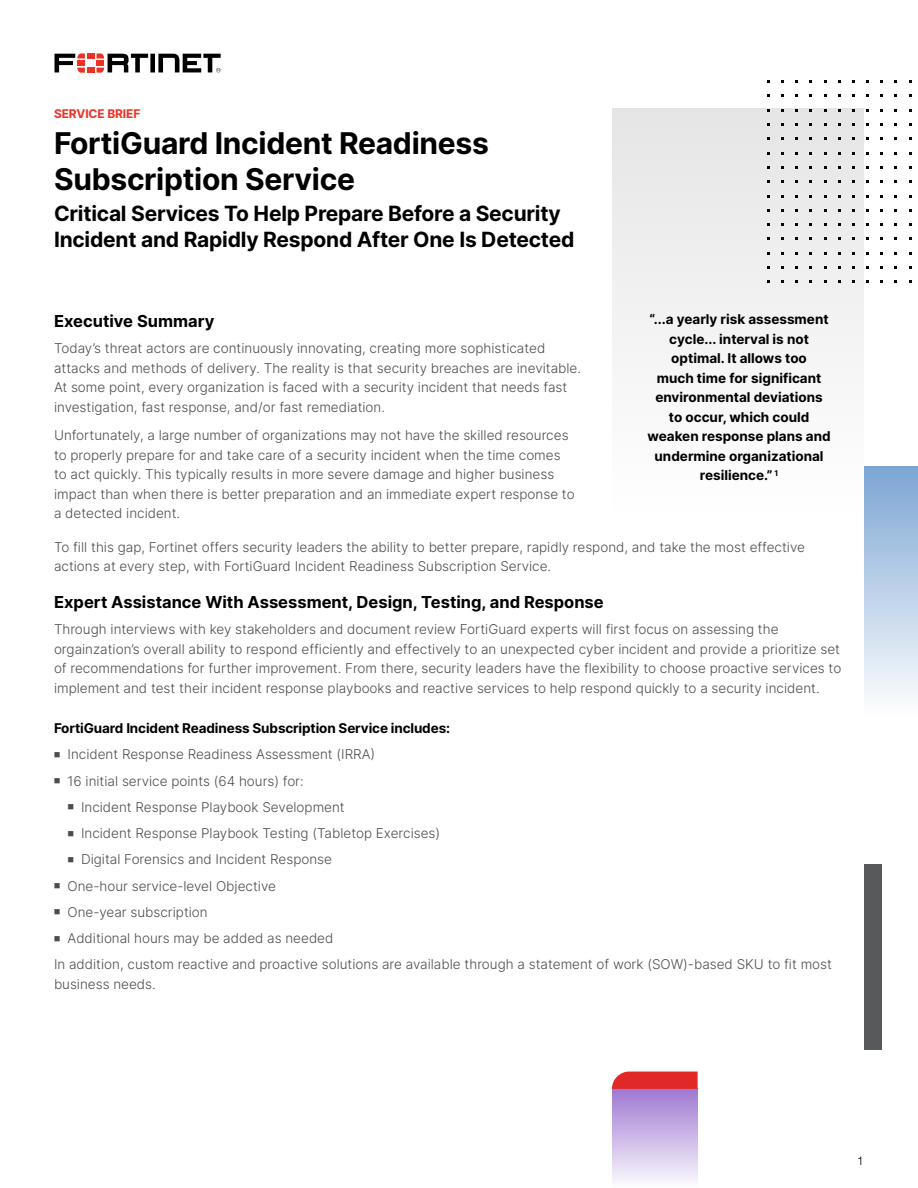
<style>
.page{position:relative;width:918px;height:1188px;background:#fff}
.page>*{position:absolute;margin:0;border:0;box-sizing:border-box;transform-origin:0 0}
.t1{font:700 30px/36px "Inter";letter-spacing:-.01em;color:#000}
.t2{font:700 21px/25.5px "Inter";letter-spacing:-.01em;color:#000}
.t3{font:700 16.5px "Inter";color:#000}
.t4{font:300 13.5px/19.5px "Inter";color:#4d4d4f}
.t5{font:700 13.5px/19.5px "Inter";color:#000;text-align:center}
.t6{font:700 12px "Inter";letter-spacing:-.01em;color:#ee3124}
.t7{font:300 12px "Helvetica Neue LT Pro";color:#000}
</style>
<div class="page">
<svg style="left:55px;top:53px;width:166px;height:20px"></svg>
<div style="left:612px;top:108px;width:252px;height:410px;background:#f2f2f2"></div>
<div style="left:864px;top:864px;width:17px;height:185px;background:#58595b"></div>
<div style="left:864px;top:467px;width:54px;height:248px;background:linear-gradient(to bottom,#7ca6d3,#fdfdfe)"></div>
<div style="left:612px;top:1089px;width:86px;height:99px;background:linear-gradient(to bottom,#9f78d1,#fdfcfe)"></div>
<svg style="left:612px;top:1072px;width:86px;height:17px"></svg>
<p class="t6" style="left:54px;top:105px;width:88px">SERVICE BRIEF</p>
<h1 class="t1" style="left:54px;top:125px;width:437px">FortiGuard Incident Readiness<br>Subscription Service</h1>
<h2 class="t2" style="left:54px;top:200px;width:522px">Critical Services To Help Prepare Before a Security<br>Incident and Rapidly Respond After One Is Detected</h2>
<p class="t3" style="left:54px;top:309px;width:162px">Executive Summary</p>
<p class="t4" style="left:54px;top:338px;width:529px">Today’s threat actors are continuously innovating, creating more sophisticated attacks and methods of delivery. The reality is that security breaches are inevitable.<br>At some point, every organization is faced with a security incident that needs fast investigation, fast response, and/or fast remediation.</p>
<p class="t4" style="left:54px;top:425px;width:522px">Unfortunately, a large number of organizations may not have the skilled resources to properly prepare for and take care of a security incident when the time comes to act quickly. This typically results in more severe damage and higher business impact than when there is better preparation and an immediate expert response to a detected incident.</p>
<p class="t5" style="left:648px;top:309px;width:185px">“...a yearly risk assessment cycle... interval is not optimal. It allows too<br>much time for significant environmental deviations to occur, which could weaken response plans and undermine organizational resilience.” <sup>1</sup></p>
<p class="t4" style="left:54px;top:537px;width:753px">To fill this gap, Fortinet offers security leaders the ability to better prepare, rapidly respond, and take the most effective actions at every step, with FortiGuard Incident Readiness Subscription Service.</p>
<p class="t3" style="left:54px;top:590px;width:551px">Expert Assistance With Assessment, Design, Testing, and Response</p>
<p class="t4" style="left:54px;top:619px;width:789px">Through interviews with key stakeholders and document review FortiGuard experts will first focus on assessing the orgainzation’s overall ability to respond efficiently and effectively to an unexpected cyber incident and provide a prioritize set of recommendations for further improvement. From there, security leaders have the flexibility to choose proactive services to implement and test their incident response playbooks and reactive services to help respond quickly to a security incident.</p>
<p class="t5" style="left:54px;top:718px;width:398px">FortiGuard Incident Readiness Subscription Service includes:</p>
<p class="t4" style="left:54px;top:745px;width:323px">■ Incident Response Readiness Assessment (IRRA)</p>
<p class="t4" style="left:54px;top:771px;width:251px">■ 16 initial service points (64 hours) for:</p>
<p class="t4" style="left:67px;top:797px;width:279px">■ Incident Response Playbook Sevelopment</p>
<p class="t4" style="left:67px;top:823px;width:374px">■ Incident Response Playbook Testing (Tabletop Exercises)</p>
<p class="t4" style="left:67px;top:850px;width:266px">■ Digital Forensics and Incident Response</p>
<p class="t4" style="left:54px;top:876px;width:223px">■ One-hour service-level Objective</p>
<p class="t4" style="left:54px;top:902px;width:155px">■ One-year subscription</p>
<p class="t4" style="left:54px;top:925px;width:780px;line-height:26.2px">■ Additional hours may be added as needed<br>In addition, custom reactive and proactive solutions are available through a statement of work (SOW)-based SKU to fit most</p>
<p class="t4" style="left:54px;top:974px;width:103px">business needs.</p>
<p class="t7" style="left:857px;top:1154px;width:8px">1</p>
</div>
